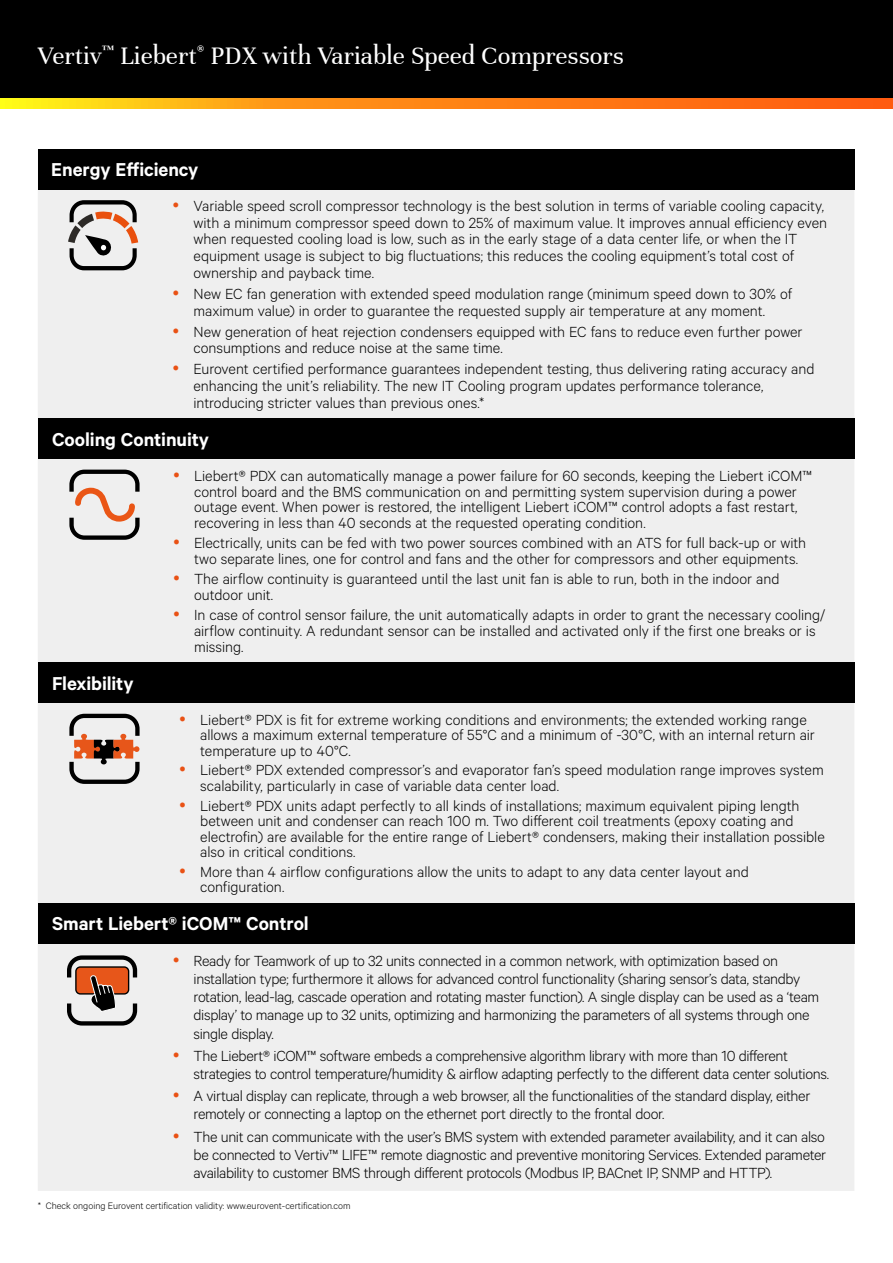
<style>
.page{position:relative;width:893px;height:1263px;background:#fff}
.page>*{position:absolute;margin:0;border:0;box-sizing:border-box;transform-origin:0 0}
.t1{font:27px "Unna";color:#fff}
.t2{font:600 21px "Calibre";letter-spacing:-.005em;color:#fff}
.t3{font:300 16.5px/16.8px "Calibre";letter-spacing:-.005em;color:#000}
.t4{font:300 16.5px/18.1px "Calibre";letter-spacing:-.025em;color:#000}
.t5{font:300 10.5px "Calibre";color:#000}
</style>
<div class="page">
<div style="left:0;top:0;width:893px;height:108px;background:#000"></div>
<svg style="left:0;top:98px;width:893px;height:11px"></svg>
<div style="left:38px;top:149px;width:816px;height:1042px;background:#efefef"></div>
<svg style="left:68px;top:200px;width:70px;height:70px"></svg>
<div style="left:38px;top:149px;width:816px;height:41px;background:#000"></div>
<div style="left:39px;top:663px;width:816px;height:40px;background:#000"></div>
<svg style="left:69px;top:714px;width:71px;height:70px"></svg>
<div style="left:39px;top:903px;width:816px;height:40px;background:#000"></div>
<div style="left:39px;top:418px;width:816px;height:41px;background:#000"></div>
<svg style="left:69px;top:470px;width:71px;height:70px"></svg>
<svg style="left:67px;top:955px;width:70px;height:70px"></svg>
<h1 class="t1" style="left:38px;top:40px;width:588px">Vertiv<sup>™</sup> Liebert<sup>®</sup> PDX with Variable Speed Compressors</h1>
<p class="t2" style="left:51px;top:157px;width:149px">Energy Efficiency</p>
<p class="t3" style="left:194px;top:197px;width:635px">Variable speed scroll compressor technology is the best solution in terms of variable cooling capacity, with a minimum compressor speed down to 25% of maximum value. It improves annual efficiency even when requested cooling load is low, such as in the early stage of a data center life, or when the IT equipment usage is subject to big fluctuations; this reduces the cooling equipment’s total cost of ownership and payback time.</p>
<p class="t3" style="left:194px;top:285px;width:600px">New EC fan generation with extended speed modulation range (minimum speed down to 30% of maximum value) in order to guarantee the requested supply air temperature at any moment.</p>
<p class="t3" style="left:194px;top:322px;width:611px">New generation of heat rejection condensers equipped with EC fans to reduce even further power consumptions and reduce noise at the same time.</p>
<p class="t3" style="left:193px;top:360px;width:622px">Eurovent certified performance guarantees independent testing, thus delivering rating accuracy and enhancing the unit’s reliability. The new IT Cooling program updates performance tolerance, introducing stricter values than previous ones.*</p>
<p class="t2" style="left:52px;top:426px;width:159px">Cooling Continuity</p>
<p class="t2" style="left:52px;top:671px;width:83px">Flexibility</p>
<p class="t3" style="left:194px;top:467px;width:619px;line-height:15.9px">Liebert® PDX can automatically manage a power failure for 60 seconds, keeping the Liebert iCOM™ control board and the BMS communication on and permitting system supervision during a power outage event. When power is restored, the intelligent Liebert iCOM™ control adopts a fast restart, recovering in less than 40 seconds at the requested operating condition.</p>
<p class="t3" style="left:194px;top:534px;width:614px;line-height:15.9px">Electrically, units can be fed with two power sources combined with an ATS for full back-up or with two separate lines, one for control and fans and the other for compressors and other equipments.</p>
<p class="t3" style="left:194px;top:570px;width:587px;line-height:15.9px">The airflow continuity is guaranteed until the last unit fan is able to run, both in the indoor and outdoor unit.</p>
<p class="t3" style="left:194px;top:606px;width:633px;line-height:15.9px">In case of control sensor failure, the unit automatically adapts in order to grant the necessary cooling/ airflow continuity. A redundant sensor can be installed and activated only if the first one breaks or is missing.</p>
<p class="t3" style="left:200px;top:711px;width:616px;line-height:15.5px">Liebert® PDX is fit for extreme working conditions and environments; the extended working range allows a maximum external temperature of 55°C and a minimum of -30°C, with an internal return air temperature up to 40°C.</p>
<p class="t3" style="left:200px;top:762px;width:625px;line-height:15.5px">Liebert® PDX extended compressor’s and evaporator fan’s speed modulation range improves system scalability, particularly in case of variable data center load.</p>
<p class="t3" style="left:200px;top:797px;width:626px;line-height:15.5px">Liebert® PDX units adapt perfectly to all kinds of installations; maximum equivalent piping length between unit and condenser can reach 100 m. Two different coil treatments (epoxy coating and electrofin) are available for the entire range of Liebert® condensers, making their installation possible also in critical conditions.</p>
<p class="t3" style="left:200px;top:863px;width:550px;line-height:15.5px">More than 4 airflow configurations allow the units to adapt to any data center layout and configuration.</p>
<p class="t2" style="left:52px;top:911px;width:258px">Smart Liebert® iCOM™ Control</p>
<p class="t3" style="left:194px;top:951px;width:627px;line-height:18.1px">Ready for Teamwork of up to 32 units connected in a common network, with optimization based on installation type; furthermore it allows for advanced control functionality (sharing sensor’s data, standby rotation, lead-lag, cascade operation and rotating master function). A single display can be used as a ‘team display’ to manage up to 32 units, optimizing and harmonizing the parameters of all systems through one single display.</p>
<p class="t4" style="left:194px;top:1046px;width:637px">The Liebert® iCOM™ software embeds a comprehensive algorithm library with more than 10 different strategies to control temperature/humidity &amp; airflow adapting perfectly to the different data center solutions.</p>
<p class="t4" style="left:194px;top:1086px;width:618px">A virtual display can replicate, through a web browser, all the functionalities of the standard display, either remotely or connecting a laptop on the ethernet port directly to the frontal door.</p>
<p class="t3" style="left:194px;top:1127px;width:634px;line-height:18.1px;text-align:justify">The unit can communicate with the user’s BMS system with extended parameter availability, and it can also be connected to Vertiv™ LIFE™ remote diagnostic and preventive monitoring Services. Extended parameter availability to customer BMS through different protocols (Modbus IP, BACnet IP, SNMP and HTTP).</p>
<p class="t5" style="left:38px;top:1199px;width:314px">* Check ongoing Eurovent certification validity: www.eurovent-certification.com</p>
</div>
